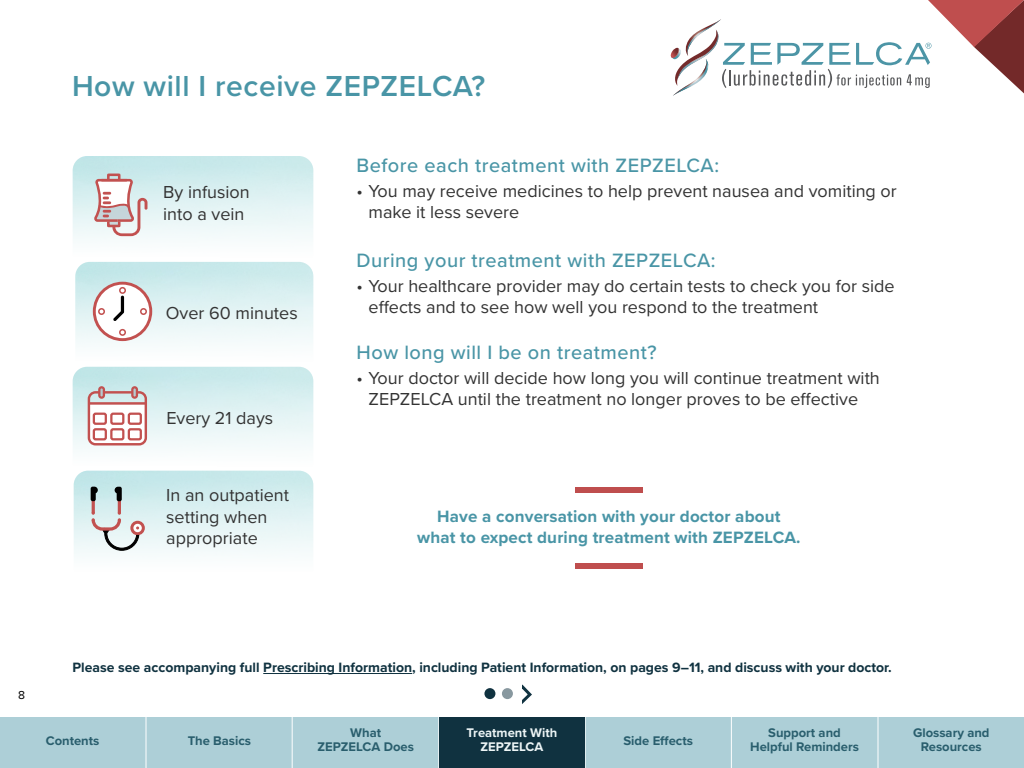
<style>
.page{position:relative;width:1024px;height:768px;background:#fff}
.page>*{position:absolute;margin:0;border:0;box-sizing:border-box;transform-origin:0 0}
.t1{font:600 30px "Proxima Nova";letter-spacing:.02em;color:#4995a6}
.t2{font:500 20px "Proxima Nova";letter-spacing:.025em;color:#4995a6}
.t3{font:18px/21.6px "Proxima Nova";color:#333}
.t4{font:700 17px/20.4px "Proxima Nova";letter-spacing:.01em;color:#4995a6;text-align:center}
.t5{font:700 14px "Proxima Nova";color:#103240}
.t6{font:700 13px/14px "Proxima Nova";color:#103240;text-align:center}
.t7{font:700 13px/14px "Proxima Nova";color:#edf5f6;text-align:center}
.t8{font:12px "Proxima Nova";color:#000}
</style>
<div class="page">
<svg style="left:670px;top:0;width:354px;height:96px"></svg>
<svg style="left:89px;top:386px;width:57px;height:58px"></svg>
<div style="left:88px;top:391px;width:59px;height:54px;border:2px solid #c25150;border-radius:7px"></div>
<hr style="left:104px;top:391px;width:28px;height:3px;background:#c25150">
<hr style="left:89px;top:402px;width:57px;height:3px;background:#c25150">
<div style="left:93px;top:428px;width:14px;height:12px;border:2px solid #c25150;border-radius:2px"></div>
<div style="left:110px;top:428px;width:14px;height:12px;border:2px solid #c25150;border-radius:2px"></div>
<div style="left:93px;top:413px;width:14px;height:12px;border:2px solid #c25150;border-radius:2px"></div>
<div style="left:110px;top:413px;width:14px;height:12px;border:2px solid #c25150;border-radius:2px"></div>
<div style="left:128px;top:413px;width:14px;height:12px;border:2px solid #c25150;border-radius:2px"></div>
<div style="left:128px;top:428px;width:14px;height:12px;border:2px solid #c25150;border-radius:2px"></div>
<img style="left:75px;top:271px;width:238px;height:104px">
<div style="left:94px;top:283px;width:57px;height:57px;background:#fff;border-radius:50%"></div>
<div style="left:93px;top:282px;width:59px;height:59px;border:3px solid #c25150;border-radius:50%"></div>
<svg style="left:113px;top:296px;width:11px;height:25px"></svg>
<div style="left:119px;top:287px;width:7px;height:7px;border:2px solid #c25150;border-radius:50%"></div>
<div style="left:119px;top:329px;width:7px;height:7px;border:2px solid #c25150;border-radius:50%"></div>
<div style="left:98px;top:308px;width:7px;height:7px;border:2px solid #c25150;border-radius:50%"></div>
<div style="left:140px;top:308px;width:7px;height:7px;border:2px solid #c25150;border-radius:50%"></div>
<svg style="left:93px;top:173px;width:54px;height:63px"></svg>
<hr style="left:92px;top:494px;width:3px;height:19px;background:#c25150">
<hr style="left:118px;top:494px;width:3px;height:19px;background:#c25150">
<svg style="left:91px;top:487px;width:7px;height:14px"></svg>
<svg style="left:115px;top:487px;width:7px;height:14px"></svg>
<svg style="left:91px;top:512px;width:54px;height:39px"></svg>
<div style="left:502px;top:688px;width:11px;height:11px;background:#88989f;border-radius:50%"></div>
<div style="left:484px;top:688px;width:11px;height:11px;background:#103240;border-radius:50%"></div>
<svg style="left:523px;top:685px;width:9px;height:18px"></svg>
<div style="left:575px;top:487px;width:68px;height:6px;background:#bf4e4e"></div>
<div style="left:575px;top:563px;width:68px;height:6px;background:#bf4e4e"></div>
<hr style="left:263px;top:673px;width:149px;height:1px;background:#103240">
<div style="left:0;top:717px;width:1024px;height:51px;background:#adcfd7"></div>
<hr style="left:585px;top:717px;width:1px;height:51px;background:#fff">
<hr style="left:731px;top:717px;width:1px;height:51px;background:#fff">
<hr style="left:878px;top:717px;width:1px;height:51px;background:#fff">
<hr style="left:146px;top:717px;width:1px;height:51px;background:#fff">
<hr style="left:292px;top:717px;width:1px;height:51px;background:#fff">
<hr style="left:438px;top:717px;width:1px;height:51px;background:#fff">
<div style="left:439px;top:717px;width:146px;height:51px;background:#103240"></div>
<h1 class="t1" style="left:72px;top:63px;width:415px">How will I receive ZEPZELCA?</h1>
<p class="t3" style="left:163px;top:181px;width:88px">By infusion into a vein</p>
<p class="t3" style="left:166px;top:301px;width:133px">Over 60 minutes</p>
<p class="t3" style="left:166px;top:406px;width:108px">Every 21 days</p>
<p class="t3" style="left:166px;top:483px;width:124px">In an outpatient setting when appropriate</p>
<p class="t2" style="left:357px;top:150px;width:364px">Before each treatment with ZEPZELCA:</p>
<p class="t3" style="left:369px;top:180px;width:530px;line-height:21px;text-indent:-12px">• You may receive medicines to help prevent nausea and vomiting or make it less severe</p>
<p class="t2" style="left:357px;top:246px;width:361px">During your treatment with ZEPZELCA:</p>
<p class="t3" style="left:369px;top:275px;width:528px;line-height:21px;text-indent:-12px">• Your healthcare provider may do certain tests to check you for side effects and to see how well you respond to the treatment</p>
<p class="t2" style="left:357px;top:337px;width:302px">How long will I be on treatment?</p>
<p class="t3" style="left:357px;top:366px;width:525px;line-height:21px;text-align:center">• Your doctor will decide how long you will continue treatment with<br>ZEPZELCA until the treatment no longer proves to be effective</p>
<p class="t4" style="left:417px;top:506px;width:385px">Have a conversation with your doctor about what to expect during treatment with ZEPZELCA.</p>
<p class="t8" style="left:18px;top:687px;width:8px">8</p>
<p class="t5" style="left:72px;top:656px;width:821px">Please see accompanying full Prescribing Information, including Patient Information, on pages 9–11, and discuss with your doctor.</p>
<p class="t7" style="left:467px;top:726px;width:92px">Treatment With<br>ZEPZELCA</p>
<p class="t6" style="left:188px;top:733px;width:65px">The Basics</p>
<p class="t6" style="left:318px;top:726px;width:98px">What<br>ZEPZELCA Does</p>
<p class="t6" style="left:750px;top:726px;width:110px">Support and<br>Helpful Reminders</p>
<p class="t6" style="left:913px;top:726px;width:78px">Glossary and<br>Resources</p>
<p class="t6" style="left:46px;top:734px;width:55px">Contents</p>
<p class="t6" style="left:623px;top:733px;width:71px">Side Effects</p>
</div>
